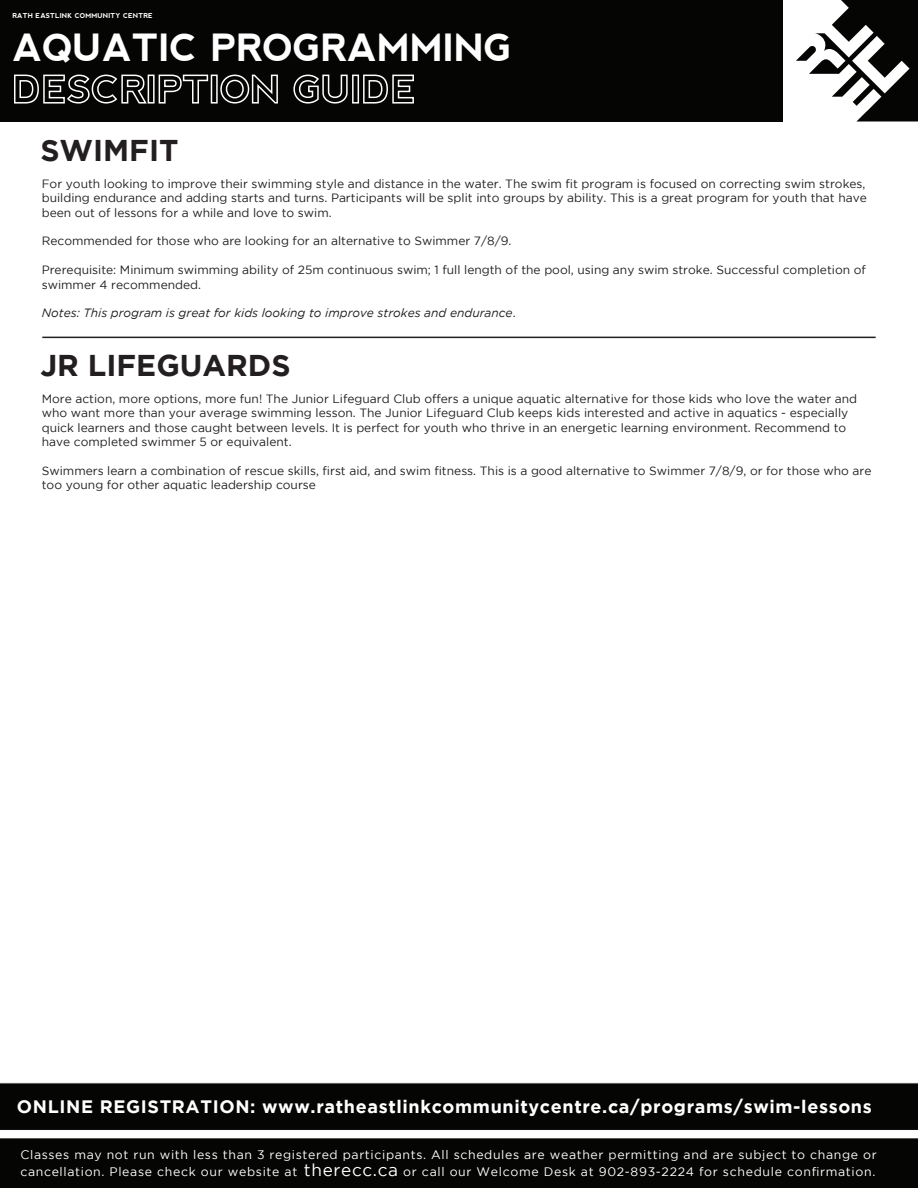
<style>
.page{position:relative;width:918px;height:1188px;background:#fff}
.page>*{position:absolute;margin:0;border:0;box-sizing:border-box;transform-origin:0 0}
.t1{font:700 37.5px "nevis";color:#fff}
.t2{font:700 30px "Gotham";color:#231f20}
.t3{font:700 18px "Gotham";letter-spacing:.035em;color:#fff}
.t4{font:12.3px/17.4px "Gotham";letter-spacing:.05em;color:#fff}
.t5{font:12px/14.4px "Gotham";color:#231f20}
.t6{font:italic 12px "Gotham";color:#231f20}
.t7{font:700 6.75px "nevis";letter-spacing:.02em;color:#fff}
.s1{font-style:normal}
.s2{font-size:17.1px}
</style>
<div class="page">
<svg style="left:796px;top:0;width:122px;height:121px"></svg>
<div style="left:0;top:0;width:783px;height:122px;background:#050504"></div>
<svg style="left:14px;top:74px;width:134px;height:30px"></svg>
<div style="left:148px;top:75px;width:7px;height:29px;border:2px solid #fff"></div>
<svg style="left:158px;top:74px;width:51px;height:30px"></svg>
<div style="left:211px;top:75px;width:7px;height:29px;border:2px solid #fff"></div>
<svg style="left:220px;top:74px;width:58px;height:30px"></svg>
<svg style="left:293px;top:74px;width:55px;height:30px"></svg>
<div style="left:352px;top:75px;width:7px;height:29px;border:2px solid #fff"></div>
<svg style="left:363px;top:74px;width:51px;height:30px"></svg>
<div style="left:0;top:1138px;width:918px;height:50px;background:#050504"></div>
<hr style="left:42px;top:337px;width:834px;height:1px;background:#231f20">
<div style="left:0;top:1083px;width:918px;height:48px;background:#050504;border:1px solid #fff"></div>
<p class="t7" style="left:12px;top:12px;width:142px">RATH EASTLINK COMMUNITY CENTRE</p>
<h1 class="t1" style="left:12px;top:26px;width:501px">AQUATIC PROGRAMMING</h1>
<h2 class="t2" style="left:40px;top:133px;width:140px">SWIMFIT</h2>
<p class="t5" style="left:42px;top:176px;width:827px;text-align:justify">For youth looking to improve their swimming style and distance in the water. The swim fit program is focused on correcting swim strokes, building endurance and adding starts and turns. Participants will be split into groups by ability. This is a great program for youth that have been out of lessons for a while and love to swim.</p>
<p class="t5" style="left:42px;top:234px;width:471px">Recommended for those who are looking for an alternative to Swimmer 7/8/9.</p>
<p class="t5" style="left:42px;top:263px;width:826px">Prerequisite: Minimum swimming ability of 25m continuous swim; 1 full length of the pool, using any swim stroke. Successful completion of swimmer 4 recommended.</p>
<p class="t6" style="left:42px;top:307px;width:475px">Notes: This program is great for kids looking to improve strokes and endurance<span class="s1">.</span></p>
<h2 class="t2" style="left:40px;top:348px;width:252px">JR LIFEGUARDS</h2>
<p class="t5" style="left:42px;top:391px;width:817px">More action, more options, more fun! The Junior Lifeguard Club offers a unique aquatic alternative for those kids who love the water and who want more than your average swimming lesson. The Junior Lifeguard Club keeps kids interested and active in aquatics - especially quick learners and those caught between levels. It is perfect for youth who thrive in an energetic learning environment. Recommend to have completed swimmer 5 or equivalent.</p>
<p class="t5" style="left:42px;top:463px;width:831px">Swimmers learn a combination of rescue skills, first aid, and swim fitness. This is a good alternative to Swimmer 7/8/9, or for those who are too young for other aquatic leadership course</p>
<h3 class="t3" style="left:17px;top:1096px;width:856px">ONLINE REGISTRATION: www.ratheastlinkcommunitycentre.ca/programs/swim-lessons</h3>
<p class="t4" style="left:20px;top:1146px;width:858px">Classes may not run with less than 3 registered participants. All schedules are weather permitting and are subject to change or cancellation. Please check our website at <span class="s2">therecc.ca</span> or call our Welcome Desk at 902-893-2224 for schedule confirmation.</p>
</div>
